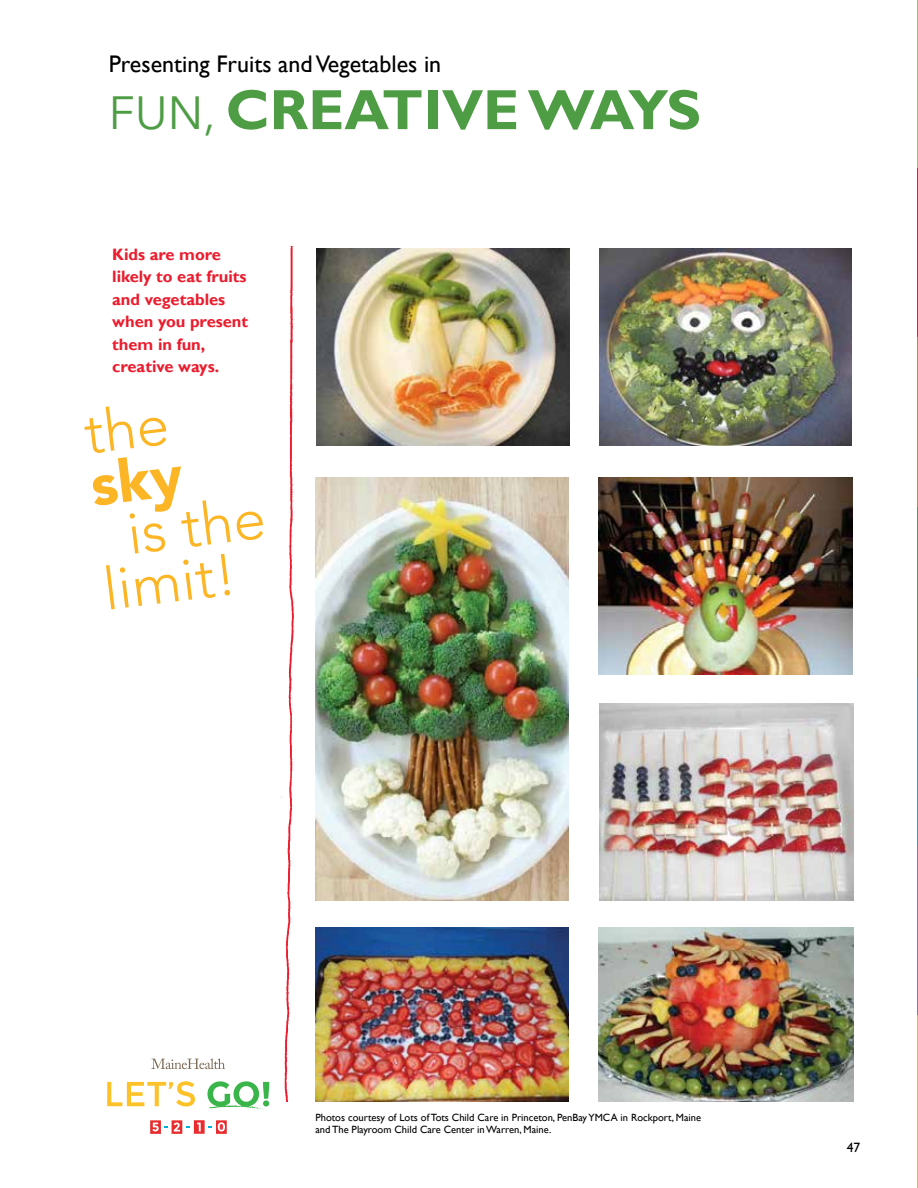
<style>
.page{position:relative;width:918px;height:1188px;background:#fff}
.page>*{position:absolute;margin:0;border:0;box-sizing:border-box;transform-origin:0 0}
.t1{font:300 58.5px/52.5px "Avenir";color:#fcb525}
.t2{font:700 57px "Gill Sans";color:#4e9d45}
.t3{font:24px "Gill Sans";color:#000}
.t4{font:700 16.5px/22.5px "Gill Sans";color:#eb1c2d}
.t5{font:13.5px "Gill Sans";color:#000}
.t6{font:10.5px/12px "Gill Sans";color:#000}
.s1{font-family:"Avenir Next";font-weight:400;font-size:46.5px}
</style>
<div class="page">
<hr style="left:917px;top:0;width:1px;height:168px;background:#9aca3c">
<hr style="left:917px;top:168px;width:1px;height:170px;background:#eb1c2d">
<hr style="left:917px;top:338px;width:1px;height:169px;background:#e07e26">
<hr style="left:917px;top:507px;width:1px;height:170px;background:#4e9d45">
<hr style="left:917px;top:677px;width:1px;height:169px;background:#00aeef">
<hr style="left:917px;top:846px;width:1px;height:170px;background:#956eb0">
<hr style="left:917px;top:1016px;width:1px;height:172px;background:#fcb525">
<img style="left:281px;top:246px;width:43px;height:856px">
<img style="left:316px;top:248px;width:253px;height:198px">
<img style="left:315px;top:927px;width:253px;height:175px">
<img style="left:315px;top:477px;width:253px;height:423px">
<img style="left:599px;top:248px;width:253px;height:198px">
<img style="left:598px;top:927px;width:255px;height:175px">
<img style="left:598px;top:477px;width:254px;height:198px">
<img style="left:599px;top:703px;width:254px;height:197px">
<svg style="left:151px;top:1058px;width:74px;height:11px"></svg>
<svg style="left:107px;top:1081px;width:88px;height:26px"></svg>
<svg style="left:207px;top:1081px;width:63px;height:30px"></svg>
<svg style="left:150px;top:1120px;width:77px;height:14px"></svg>
<h3 class="t3" style="left:109px;top:50px;width:334px">Presenting Fruits and Vegetables in</h3>
<h2 class="t2" style="left:109px;top:76px;width:594px"><span class="s1">FUN,</span> CREATIVE WAYS</h2>
<h3 class="t4" style="left:112px;top:243px;width:138px">Kids are more likely to eat fruits and vegetables when you present them in fun, creative ways.</h3>
<h1 class="t1" style="left:94px;top:512px;width:171px;text-indent:30px;rotate:-7deg">is the limit!</h1>
<p class="t6" style="left:315px;top:1112px;width:387px">Photos courtesy of Lots of Tots Child Care in Princeton, PenBay YMCA in Rockport, Maine and The Playroom Child Care Center in Warren, Maine.</p>
<p class="t5" style="left:847px;top:1140px;width:15px">47</p>
</div>
